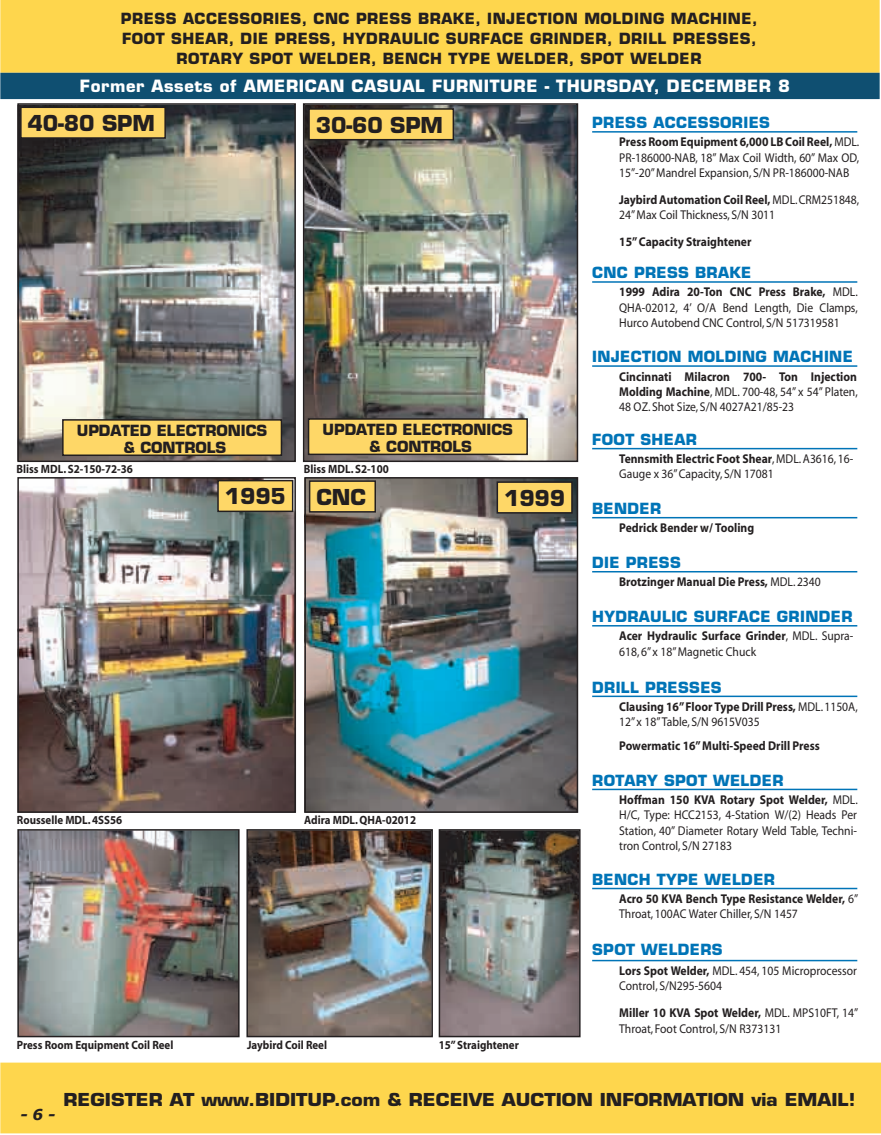
<style>
.page{position:relative;width:881px;height:1135px;background:#fff}
.page>*{position:absolute;margin:0;border:0;box-sizing:border-box;transform-origin:0 0}
.t1{font:700 21.45px "Eurostile";letter-spacing:-.005em;color:#231f20}
.t2{font:700 17.4px "Eurostile";color:#231f20;scale:1.09 1}
.t3{font:700 16.5px "Eurostile";letter-spacing:.035em;color:#fff}
.t4{font:700 15px/19.5px "Eurostile";letter-spacing:.035em;color:#231f20;text-align:center}
.t5{font:700 15px "Eurostile";letter-spacing:.025em;color:#0074b7}
.t6{font:700 15px/16.5px "Eurostile";letter-spacing:-.005em;color:#231f20;text-align:center}
.t7{font:italic 700 15px "Verdana";color:#231f20}
.t8{font:12.75px/15.3px "Myriad";color:#231f20;scale:.91 1}
.t9{font:700 12.75px/15.3px "Myriad";color:#231f20;scale:.91 1}
.t10{font:700 12px "Myriad";color:#231f20;scale:.91 1}
.s1{font-weight:700}
.s2{font-weight:400}
</style>
<div class="page">
<img style="left:20px;top:480px;width:273px;height:329px">
<img style="left:307px;top:480px;width:268px;height:329px">
<div style="left:0;top:1062px;width:880px;height:70px;background:#fed64d"></div>
<div style="left:0;top:0;width:879px;height:73px;background:#fed64d"></div>
<svg style="left:592px;top:131px;width:266px;height:2px"></svg>
<svg style="left:592px;top:281px;width:266px;height:2px"></svg>
<svg style="left:592px;top:365px;width:266px;height:2px"></svg>
<svg style="left:592px;top:447px;width:266px;height:3px"></svg>
<svg style="left:592px;top:571px;width:266px;height:2px"></svg>
<svg style="left:592px;top:516px;width:266px;height:3px"></svg>
<svg style="left:592px;top:625px;width:266px;height:2px"></svg>
<svg style="left:592px;top:695px;width:266px;height:2px"></svg>
<svg style="left:592px;top:788px;width:266px;height:2px"></svg>
<svg style="left:592px;top:887px;width:266px;height:2px"></svg>
<svg style="left:592px;top:959px;width:266px;height:2px"></svg>
<img style="left:20px;top:106px;width:273px;height:353px">
<img style="left:306px;top:106px;width:269px;height:353px">
<img style="left:249px;top:831px;width:180px;height:202px">
<img style="left:441px;top:831px;width:136px;height:202px">
<img style="left:20px;top:831px;width:216px;height:202px">
<div style="left:218px;top:480px;width:74px;height:31px;background:#fed767"></div>
<div style="left:217px;top:479px;width:76px;height:33px;border:2px solid #231f20"></div>
<div style="left:497px;top:482px;width:74px;height:30px;background:#fed767"></div>
<div style="left:496px;top:481px;width:76px;height:32px;border:2px solid #231f20"></div>
<div style="left:309px;top:481px;width:66px;height:30px;background:#fed767"></div>
<div style="left:309px;top:480px;width:67px;height:32px;border:2px solid #231f20"></div>
<div style="left:303px;top:103px;width:275px;height:359px;border:2px solid #231f20"></div>
<div style="left:17px;top:103px;width:279px;height:359px;border:2px solid #231f20"></div>
<div style="left:304px;top:477px;width:274px;height:335px;border:2px solid #231f20"></div>
<div style="left:17px;top:477px;width:279px;height:335px;border:2px solid #231f20"></div>
<div style="left:17px;top:828px;width:222px;height:208px;border:2px solid #231f20"></div>
<div style="left:438px;top:828px;width:142px;height:208px;border:2px solid #231f20"></div>
<div style="left:246px;top:828px;width:186px;height:208px;border:2px solid #231f20"></div>
<div style="left:0;top:73px;width:879px;height:26px;background:#0f4f71"></div>
<div style="left:63px;top:420px;width:218px;height:35px;background:#fed767"></div>
<div style="left:62px;top:419px;width:220px;height:37px;border:2px solid #231f20"></div>
<div style="left:21px;top:107px;width:144px;height:31px;background:#fed767"></div>
<div style="left:20px;top:106px;width:146px;height:33px;border:2px solid #231f20"></div>
<div style="left:309px;top:109px;width:144px;height:31px;background:#fed767"></div>
<div style="left:308px;top:108px;width:146px;height:32px;border:2px solid #231f20"></div>
<div style="left:308px;top:419px;width:219px;height:35px;background:#fed767"></div>
<div style="left:307px;top:418px;width:220px;height:37px;border:2px solid #231f20"></div>
<p class="t4" style="left:121px;top:9px;width:637px">PRESS ACCESSORIES, CNC PRESS BRAKE, INJECTION MOLDING MACHINE,<br>FOOT SHEAR, DIE PRESS, HYDRAULIC SURFACE GRINDER, DRILL PRESSES,<br>ROTARY SPOT WELDER, BENCH TYPE WELDER, SPOT WELDER</p>
<p class="t3" style="left:80px;top:76px;width:711px">Former Assets of AMERICAN CASUAL FURNITURE - THURSDAY, DECEMBER 8</p>
<p class="t1" style="left:28px;top:110px;width:129px">40-80 SPM</p>
<p class="t1" style="left:315px;top:111px;width:129px">30-60 SPM</p>
<p class="t6" style="left:77px;top:422px;width:192px">UPDATED ELECTRONICS &amp; CONTROLS</p>
<p class="t6" style="left:322px;top:421px;width:192px">UPDATED ELECTRONICS &amp; CONTROLS</p>
<p class="t10" style="left:17px;top:462px;width:129px">Bliss MDL. S2-150-72-36</p>
<p class="t10" style="left:304px;top:462px;width:95px">Bliss MDL. S2-100</p>
<p class="t1" style="left:225px;top:483px;width:63px">1995</p>
<p class="t1" style="left:316px;top:483px;width:51px">CNC</p>
<p class="t1" style="left:504px;top:484px;width:63px">1999</p>
<p class="t10" style="left:17px;top:813px;width:117px">Rousselle MDL. 4SS56</p>
<p class="t10" style="left:304px;top:813px;width:124px">Adira MDL. QHA-02012</p>
<p class="t10" style="left:17px;top:1038px;width:173px">Press Room Equipment Coil Reel</p>
<p class="t10" style="left:247px;top:1038px;width:89px">Jaybird Coil Reel</p>
<p class="t10" style="left:438px;top:1038px;width:89px">15” Straightener</p>
<p class="t5" style="left:592px;top:113px;width:179px">PRESS ACCESSORIES</p>
<p class="t8" style="left:619px;top:135px;width:265px;text-align:justify"><span class="s1">Press Room Equipment 6,000 LB Coil Reel,</span> MDL.<br>PR-186000-NAB, 18” Max Coil Width, 60” Max OD, 15”-20” Mandrel Expansion, S/N PR-186000-NAB</p>
<p class="t8" style="left:619px;top:192px;width:265px"><span class="s1">Jaybird Automation Coil Reel,</span> MDL. CRM251848,<br>24” Max Coil Thickness, S/N 3011</p>
<p class="t9" style="left:619px;top:235px;width:147px">15” Capacity Straightener</p>
<p class="t5" style="left:592px;top:263px;width:161px">CNC PRESS BRAKE</p>
<p class="t8" style="left:619px;top:285px;width:263px;text-align:justify"><span class="s1">1999 Adira 20-Ton CNC Press Brake,</span> MDL.<br>QHA-02012, 4’ O/A Bend Length, Die Clamps, Hurco Autobend CNC Control, S/N 517319581</p>
<p class="t5" style="left:592px;top:347px;width:262px">INJECTION MOLDING MACHINE</p>
<p class="t8" style="left:619px;top:369px;width:263px;text-align:justify"><span class="s1">Cincinnati Milacron 700- Ton Injection Molding Machine</span>, MDL. 700-48, 54” x 54” Platen, 48 OZ. Shot Size, S/N 4027A21/85-23</p>
<p class="t5" style="left:592px;top:430px;width:106px">FOOT SHEAR</p>
<p class="t8" style="left:619px;top:451px;width:259px"><span class="s1">Tennsmith Electric Foot Shear</span>, MDL. A3616, 16-<br>Gauge x 36” Capacity, S/N 17081</p>
<p class="t5" style="left:592px;top:499px;width:71px">BENDER</p>
<p class="t9" style="left:619px;top:520px;width:150px">Pedrick Bender w/ Tooling</p>
<p class="t5" style="left:592px;top:553px;width:90px">DIE PRESS</p>
<p class="t9" style="left:619px;top:574px;width:223px">Brotzinger Manual Die Press, <span class="s2">MDL. 2340</span></p>
<p class="t5" style="left:592px;top:607px;width:262px">HYDRAULIC SURFACE GRINDER</p>
<p class="t8" style="left:619px;top:628px;width:259px"><span class="s1">Acer Hydraulic Surface Grinder</span>, MDL. Supra-<br>618, 6” x 18” Magnetic Chuck</p>
<p class="t5" style="left:592px;top:677px;width:131px">DRILL PRESSES</p>
<p class="t8" style="left:619px;top:699px;width:263px"><span class="s1">Clausing 16” Floor Type Drill Press,</span> MDL. 1150A,<br>12” x 18” Table, S/N 9615V035</p>
<p class="t9" style="left:619px;top:738px;width:222px">Powermatic 16” Multi-Speed Drill Press</p>
<p class="t5" style="left:592px;top:770px;width:193px">ROTARY SPOT WELDER</p>
<p class="t8" style="left:619px;top:792px;width:263px;text-align:justify"><span class="s1">Hoffman 150 KVA Rotary Spot Welder,</span> MDL.<br>H/C, Type: HCC2153, 4-Station W/(2) Heads Per Station, 40” Diameter Rotary Weld Table, Techni&shy;tron Control, S/N 27183</p>
<p class="t5" style="left:592px;top:869px;width:184px">BENCH TYPE WELDER</p>
<p class="t9" style="left:619px;top:891px;width:264px">Acro 50 KVA Bench Type Resistance Welder, <span class="s2">6”<br>Throat, 100AC Water Chiller, S/N 1457</span></p>
<p class="t5" style="left:592px;top:940px;width:132px">SPOT WELDERS</p>
<p class="t8" style="left:619px;top:963px;width:262px"><span class="s1">Lors Spot Welder,</span> MDL. 454, 105 Microprocessor<br>Control, S/N295-5604</p>
<p class="t8" style="left:619px;top:1005px;width:264px"><span class="s1">Miller 10 KVA Spot Welder,</span> MDL. MPS10FT, 14”<br>Throat, Foot Control, S/N R373131</p>
<p class="t7" style="left:20px;top:1104px;width:37px">- 6 -</p>
<p class="t2" style="left:63px;top:1088px;width:727px">REGISTER AT www.BIDITUP.com &amp; RECEIVE AUCTION INFORMATION via EMAIL!</p>
</div>
